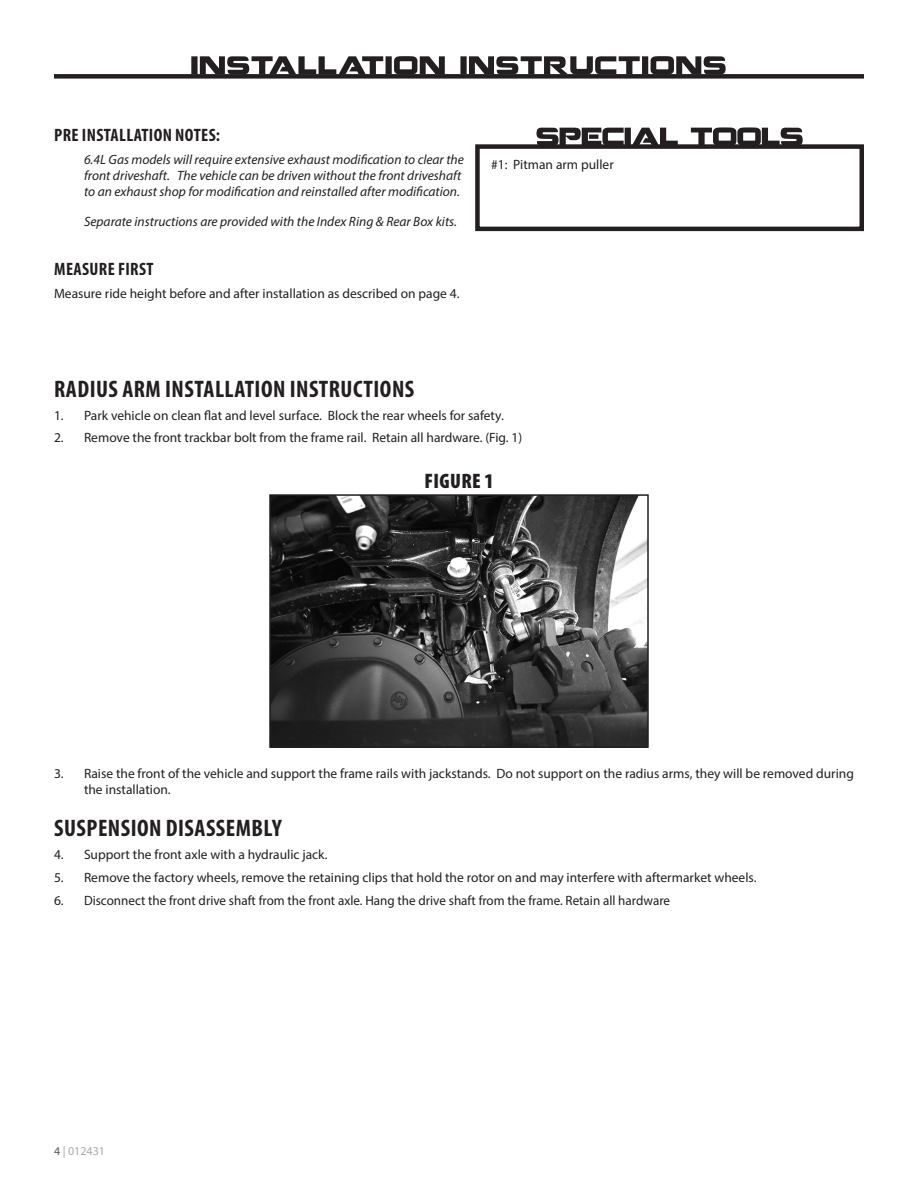
<style>
.page{position:relative;width:918px;height:1188px;background:#fff}
.page>*{position:absolute;margin:0;border:0;box-sizing:border-box;transform-origin:0 0}
.Headlines{font:700 condensed 24px "Myriad Pro";letter-spacing:.02em;color:#231f20}
.t1{font:900 condensed 21px "Myriad Pro";letter-spacing:.02em;color:#231f20}
.Subhead{font:700 condensed 18px "Myriad Pro";letter-spacing:.02em;color:#231f20}
.t2{font:13.5px/16.2px "Myriad Pro";color:#231f20}
.NOTE{font:italic 13.5px/16.2px "Myriad Pro";color:#231f20}
.t3{font:12px "Myriad Pro";color:#a8a9ad}
.s1{color:#57585a}
</style>
<div class="page">
<img style="left:272px;top:497px;width:374px;height:248px">
<div style="left:269px;top:494px;width:380px;height:254px;border:2px solid #231f20"></div>
<svg style="left:191px;top:56px;width:535px;height:18px"></svg>
<div style="left:54px;top:74px;width:810px;height:5px;background:#231f20"></div>
<div style="left:475px;top:144px;width:389px;height:87px;border:4px solid #231f20"></div>
<svg style="left:537px;top:127px;width:266px;height:19px"></svg>
<p class="Subhead" style="left:54px;top:124px;width:167px">PRE INSTALLATION NOTES:</p>
<p class="NOTE" style="left:84px;top:151px;width:381px">6.4L Gas models will require extensive exhaust modification to clear the front driveshaft. The vehicle can be driven without the front driveshaft to an exhaust shop for modification and reinstalled after modification.</p>
<p class="NOTE" style="left:84px;top:213px;width:375px">Separate instructions are provided with the Index Ring &amp; Rear Box kits.</p>
<p class="Subhead" style="left:54px;top:257px;width:101px">MEASURE FIRST</p>
<p class="t2" style="left:54px;top:285px;width:407px">Measure ride height before and after installation as described on page 4.</p>
<p class="t2" style="left:491px;top:157px;width:124px">#1: Pitman arm puller</p>
<p class="Headlines" style="left:54px;top:374px;width:362px">RADIUS ARM INSTALLATION INSTRUCTIONS</p>
<p class="t2" style="left:54px;top:407px;width:451px">1. Park vehicle on clean flat and level surface. Block the rear wheels for safety.</p>
<p class="t2" style="left:54px;top:430px;width:470px">2. Remove the front trackbar bolt from the frame rail. Retain all hardware. (Fig. 1)</p>
<p class="t1" style="left:424px;top:467px;width:71px">FIGURE 1</p>
<p class="t2" style="left:84px;top:765px;width:771px;text-indent:-30px">3. Raise the front of the vehicle and support the frame rails with jackstands. Do not support on the radius arms, they will be removed during the installation.</p>
<p class="Headlines" style="left:54px;top:813px;width:229px">SUSPENSION DISASSEMBLY</p>
<p class="t2" style="left:54px;top:846px;width:275px">4. Support the front axle with a hydraulic jack.</p>
<p class="t2" style="left:54px;top:869px;width:704px">5. Remove the factory wheels, remove the retaining clips that hold the rotor on and may interfere with aftermarket wheels.</p>
<p class="t2" style="left:54px;top:892px;width:618px">6. Disconnect the front drive shaft from the front axle. Hang the drive shaft from the frame. Retain all hardware</p>
<p class="t3" style="left:54px;top:1143px;width:53px"><span class="s1">4</span> | 012431</p>
</div>
